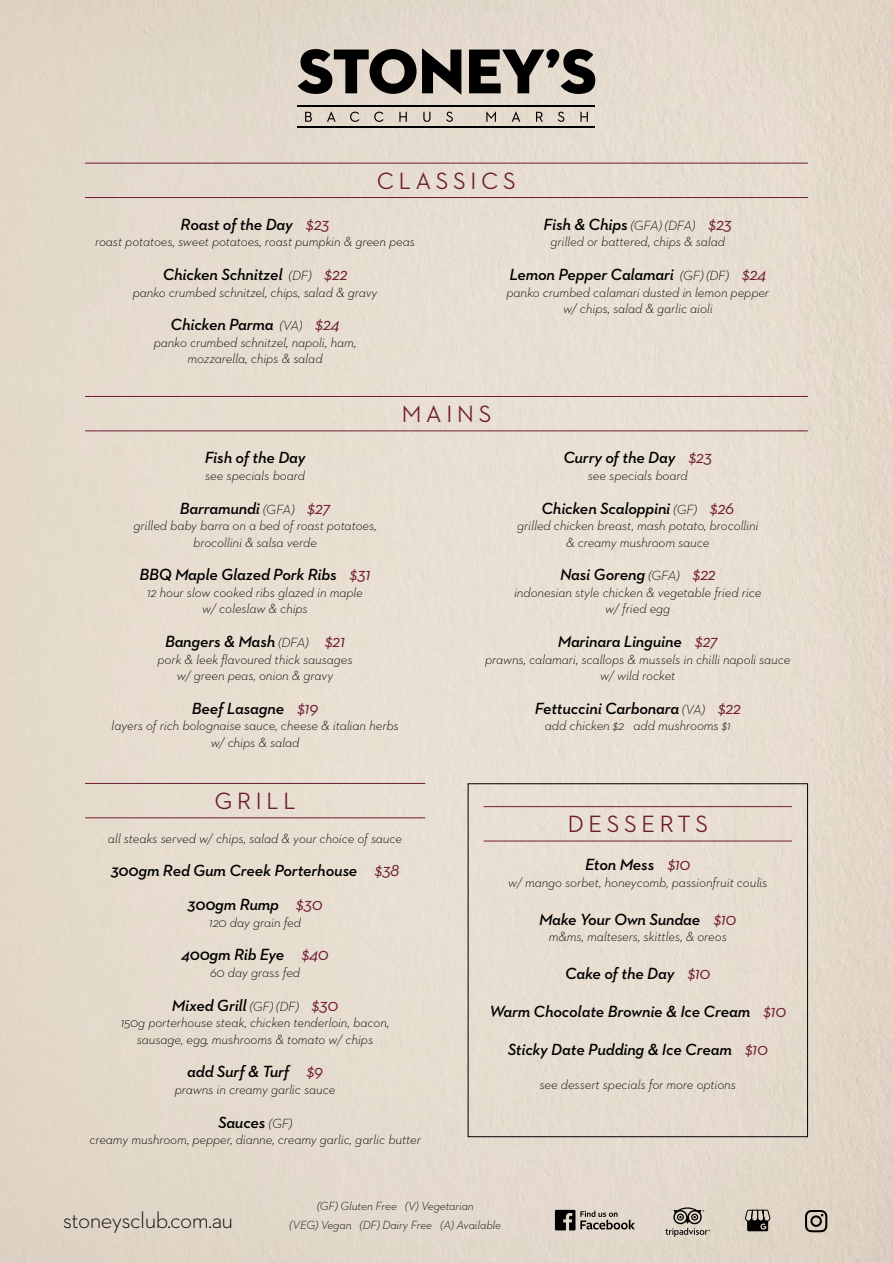
<style>
.page{position:relative;width:893px;height:1263px;background:#e6dcce}
.page>*{position:absolute;margin:0;border:0;box-sizing:border-box;transform-origin:0 0}
.t1{font:500 24px "Neutraface 2 Display";letter-spacing:.2em;color:#6f1c34}
.t2{font:300 22.95px "Neutraface 2 Text";letter-spacing:-.025em;color:#000}
.t3{font:italic 600 16.5px/33.8px "Neutraface 2 Text";letter-spacing:-.01em;color:#000;text-align:center}
.t4{font:italic 300 13.5px/16.5px "Neutraface 2 Text";letter-spacing:-.01em;color:#000;text-align:center}
.t5{font:italic 300 12px/19.2px "Neutraface 2 Text";letter-spacing:-.01em;color:#000;text-align:center}
.s1{font-weight:400;font-size:18px;color:#6f1c34}
.s2{font-weight:300;font-size:13.5px}
</style>
<div class="page">
<svg style="left:298px;top:49px;width:163px;height:46px;background:#69645e"></svg>
<svg style="left:469px;top:49px;width:126px;height:45px;background:#6e6963"></svg>
<svg style="left:305px;top:112px;width:7px;height:10px"></svg>
<svg style="left:327px;top:112px;width:9px;height:10px"></svg>
<svg style="left:350px;top:112px;width:9px;height:10px"></svg>
<svg style="left:374px;top:112px;width:10px;height:10px"></svg>
<svg style="left:399px;top:112px;width:8px;height:10px"></svg>
<svg style="left:423px;top:112px;width:7px;height:10px"></svg>
<svg style="left:446px;top:112px;width:7px;height:10px"></svg>
<svg style="left:486px;top:112px;width:10px;height:10px"></svg>
<svg style="left:512px;top:112px;width:8px;height:10px"></svg>
<svg style="left:536px;top:112px;width:7px;height:10px"></svg>
<svg style="left:558px;top:112px;width:6px;height:10px"></svg>
<svg style="left:580px;top:112px;width:8px;height:10px"></svg>
<hr style="left:298px;top:105px;width:297px;height:1px;background:#000">
<hr style="left:298px;top:126px;width:297px;height:2px;background:#000">
<svg style="left:555px;top:1210px;width:80px;height:20px;background:#8b847c"></svg>
<svg style="left:665px;top:1207px;width:45px;height:30px"></svg>
<svg style="left:745px;top:1207px;width:25px;height:24px"></svg>
<svg style="left:805px;top:1210px;width:22px;height:22px"></svg>
<hr style="left:85px;top:396px;width:723px;height:1px;background:#6f1c34">
<hr style="left:85px;top:431px;width:723px;height:1px;background:#6f1c34">
<hr style="left:85px;top:163px;width:723px;height:1px;background:#6f1c34">
<hr style="left:85px;top:197px;width:723px;height:1px;background:#6f1c34">
<hr style="left:85px;top:783px;width:340px;height:1px;background:#6f1c34">
<hr style="left:85px;top:817px;width:340px;height:1px;background:#6f1c34">
<hr style="left:484px;top:806px;width:308px;height:1px;background:#6f1c34">
<hr style="left:484px;top:841px;width:308px;height:1px;background:#6f1c34">
<div style="left:468px;top:783px;width:340px;height:354px;border:1px solid #000"></div>
<h1 class="t1" style="left:377px;top:168px;width:140px">CLASSICS</h1>
<p class="t3" style="left:181px;top:207px;width:151px">Roast of the Day <span class="s1">$23</span></p>
<p class="t4" style="left:95px;top:233px;width:322px">roast potatoes, sweet potatoes, roast pumpkin &amp; green peas</p>
<p class="t3" style="left:163px;top:257px;width:186px">Chicken Schnitzel <span class="s2">(DF)</span> <span class="s1">$22</span></p>
<p class="t4" style="left:133px;top:284px;width:246px">panko crumbed schnitzel, chips, salad &amp; gravy</p>
<p class="t3" style="left:170px;top:308px;width:171px">Chicken Parma <span class="s2">(VA)</span> <span class="s1">$24</span></p>
<p class="t4" style="left:154px;top:334px;width:204px">panko crumbed schnitzel, napoli, ham, mozzarella, chips &amp; salad</p>
<h1 class="t1" style="left:402px;top:401px;width:91px">MAINS</h1>
<p class="t3" style="left:544px;top:207px;width:190px">Fish &amp; Chips <span class="s2">(GFA) (DFA)</span> <span class="s1">$23</span></p>
<p class="t4" style="left:550px;top:233px;width:176px">grilled or battered, chips &amp; salad</p>
<p class="t3" style="left:509px;top:257px;width:259px">Lemon Pepper Calamari <span class="s2">(GF) (DF)</span> <span class="s1">$24</span></p>
<p class="t4" style="left:507px;top:284px;width:264px">panko crumbed calamari dusted in lemon pepper w/ chips, salad &amp; garlic aioli</p>
<p class="t3" style="left:205px;top:441px;width:102px">Fish of the Day</p>
<p class="t4" style="left:205px;top:467px;width:101px">see specials board</p>
<p class="t3" style="left:180px;top:491px;width:152px">Barramundi <span class="s2">(GFA)</span> <span class="s1">$27</span></p>
<p class="t4" style="left:134px;top:517px;width:245px">grilled baby barra on a bed of roast potatoes, brocollini &amp; salsa verde</p>
<p class="t3" style="left:140px;top:558px;width:233px">BBQ Maple Glazed Pork Ribs <span class="s1">$31</span></p>
<p class="t4" style="left:147px;top:584px;width:217px">12 hour slow cooked ribs glazed in maple w/ coleslaw &amp; chips</p>
<p class="t3" style="left:165px;top:624px;width:182px">Bangers &amp; Mash <span class="s2">(DFA)</span> <span class="s1">$21</span></p>
<p class="t4" style="left:158px;top:651px;width:197px">pork &amp; leek flavoured thick sausages w/ green peas, onion &amp; gravy</p>
<p class="t3" style="left:192px;top:691px;width:128px">Beef Lasagne <span class="s1">$19</span></p>
<p class="t4" style="left:111px;top:717px;width:289px">layers of rich bolognaise sauce, cheese &amp; italian herbs w/ chips &amp; salad</p>
<h1 class="t1" style="left:215px;top:788px;width:82px">GRILL</h1>
<p class="t4" style="left:108px;top:830px;width:296px">all steaks served w/ chips, salad &amp; your choice of sauce</p>
<p class="t3" style="left:111px;top:854px;width:290px">300gm Red Gum Creek Porterhouse <span class="s1">$38<br></span>300gm Rump <span class="s1">$30</span></p>
<p class="t4" style="left:209px;top:914px;width:93px">120 day grain fed</p>
<p class="t3" style="left:181px;top:938px;width:149px">400gm Rib Eye <span class="s1">$40</span></p>
<p class="t4" style="left:210px;top:964px;width:92px">60 day grass fed</p>
<p class="t3" style="left:172px;top:988px;width:168px">Mixed Grill <span class="s2">(GF) (DF)</span> <span class="s1">$30</span></p>
<p class="t4" style="left:121px;top:1014px;width:270px">150g porterhouse steak, chicken tenderloin, bacon, sausage, egg, mushrooms &amp; tomato w/ chips</p>
<p class="t3" style="left:187px;top:1055px;width:137px">add Surf &amp; Turf <span class="s1">$9</span></p>
<p class="t4" style="left:175px;top:1081px;width:162px">prawns in creamy garlic sauce</p>
<p class="t3" style="left:218px;top:1105px;width:76px">Sauces <span class="s2">(GF)</span></p>
<p class="t4" style="left:89px;top:1131px;width:333px">creamy mushroom, pepper, dianne, creamy garlic, garlic butter</p>
<p class="t3" style="left:563px;top:441px;width:150px">Curry of the Day <span class="s1">$23</span></p>
<p class="t4" style="left:588px;top:467px;width:101px">see specials board</p>
<p class="t3" style="left:541px;top:491px;width:194px">Chicken Scaloppini <span class="s2">(GF)</span> <span class="s1">$26</span></p>
<p class="t4" style="left:517px;top:517px;width:243px">grilled chicken breast, mash potato, brocollini &amp; creamy mushroom sauce</p>
<p class="t3" style="left:560px;top:558px;width:157px">Nasi Goreng <span class="s2">(GFA)</span> <span class="s1">$22</span></p>
<p class="t4" style="left:514px;top:584px;width:249px">indonesian style chicken &amp; vegetable fried rice w/ fried egg</p>
<p class="t3" style="left:558px;top:624px;width:161px">Marinara Linguine <span class="s1">$27</span></p>
<p class="t4" style="left:485px;top:651px;width:307px">prawns, calamari, scallops &amp; mussels in chilli napoli sauce w/ wild rocket</p>
<p class="t3" style="left:535px;top:691px;width:208px">Fettuccini Carbonara <span class="s2">(VA)</span> <span class="s1">$22</span></p>
<p class="t4" style="left:545px;top:717px;width:188px">add chicken $2 add mushrooms $1</p>
<h1 class="t1" style="left:568px;top:811px;width:142px">DESSERTS</h1>
<p class="t3" style="left:585px;top:848px;width:107px">Eton Mess <span class="s1">$10</span></p>
<p class="t4" style="left:508px;top:874px;width:261px">w/ mango sorbet, honeycomb, passionfruit coulis</p>
<p class="t3" style="left:539px;top:902px;width:199px">Make Your Own Sundae <span class="s1">$10</span></p>
<p class="t4" style="left:549px;top:928px;width:180px">m&amp;ms, maltesers, skittles, &amp; oreos</p>
<p class="t3" style="left:565px;top:957px;width:147px">Cake of the Day <span class="s1">$10</span></p>
<p class="t3" style="left:489px;top:995px;width:298px">Warm Chocolate Brownie &amp; Ice Cream <span class="s1">$10</span></p>
<p class="t3" style="left:508px;top:1033px;width:262px">Sticky Date Pudding &amp; Ice Cream <span class="s1">$10</span></p>
<p class="t4" style="left:540px;top:1076px;width:198px">see dessert specials for more options</p>
<h2 class="t2" style="left:63px;top:1206px;width:172px">stoneysclub.com.au</h2>
<p class="t5" style="left:290px;top:1196px;width:213px">(GF) Gluten Free (V) Vegetarian<br>(VEG) Vegan (DF) Dairy Free (A) Available</p>
</div>
